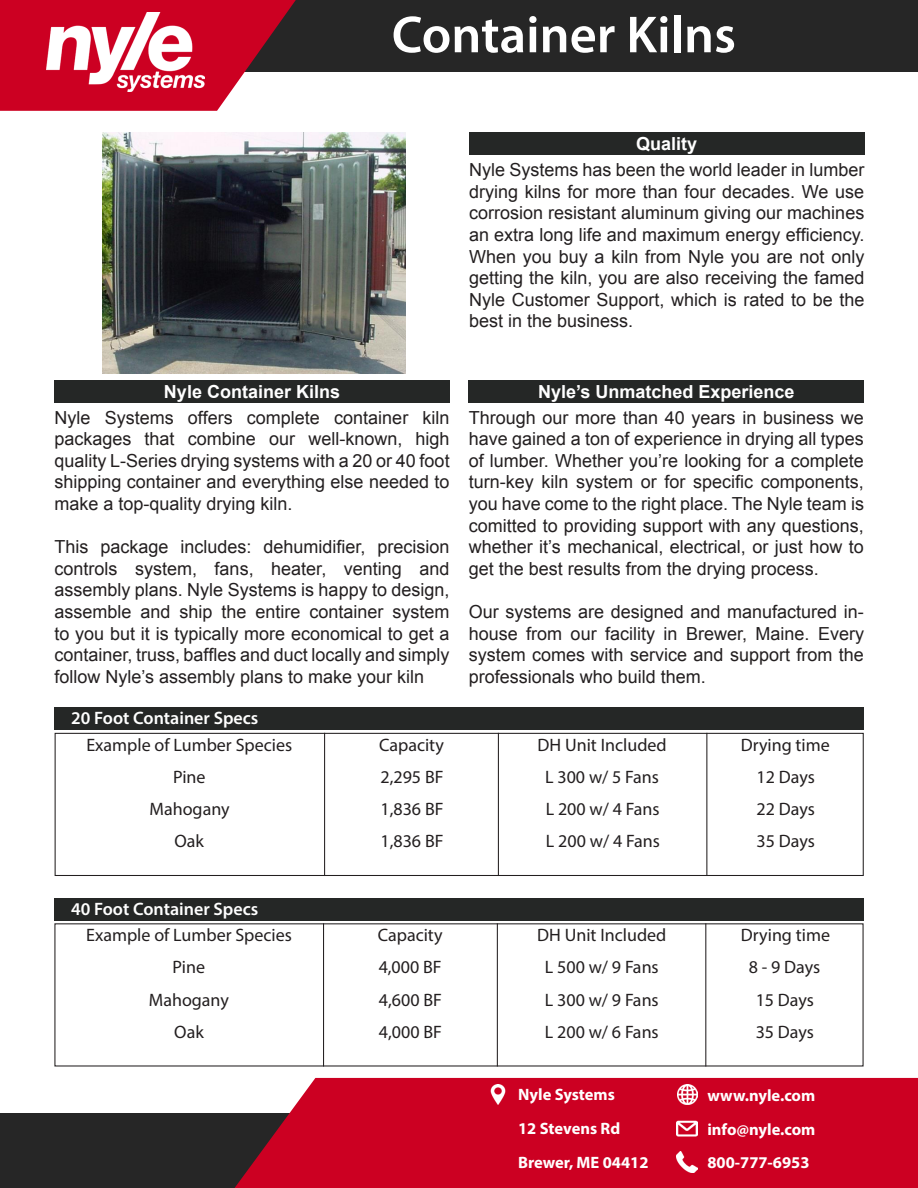
<style>
.page{position:relative;width:918px;height:1188px;background:#fff}
.page>*{position:absolute;margin:0;border:0;box-sizing:border-box;transform-origin:0 0}
.t1{font:600 52.5px "Myriad Pro";color:#fff}
.t2{font:18px/21.6px "Arial";color:#231f20;text-align:justify}
.t3{font:18px "Myriad Pro";color:#231f20}
.t4{font:700 18px "Arial";color:#fff}
.t5{font:600 18px "Myriad Pro";color:#fff}
.t6{font:700 16.5px "Myriad Pro";color:#fff}
</style>
<div class="page">
<div style="left:55px;top:899px;width:809px;height:22px;background:#252726"></div>
<div style="left:54px;top:708px;width:810px;height:22px;background:#252726"></div>
<div style="left:469px;top:133px;width:395px;height:22px;background:#252726"></div>
<div style="left:54px;top:380px;width:396px;height:22px;background:#252726"></div>
<div style="left:469px;top:380px;width:395px;height:22px;background:#252726"></div>
<div style="left:0;top:0;width:918px;height:72px;background:#262626"></div>
<svg style="left:0;top:0;width:296px;height:111px"></svg>
<div style="left:0;top:1113px;width:918px;height:75px;background:#262626"></div>
<div style="left:235px;top:1078px;width:683px;height:110px;background:#c02"></div>
<img style="left:488px;top:1084px;width:20px;height:20px">
<img style="left:677px;top:1084px;width:20px;height:20px">
<img style="left:677px;top:1118px;width:20px;height:21px">
<img style="left:677px;top:1152px;width:20px;height:20px">
<img style="left:47px;top:13px;width:157px;height:79px">
<div style="left:55px;top:733px;width:809px;height:143px;border:1px solid #231f20"></div>
<hr style="left:324px;top:733px;width:1px;height:143px;background:#231f20">
<hr style="left:498px;top:733px;width:1px;height:143px;background:#231f20">
<hr style="left:706px;top:733px;width:1px;height:143px;background:#231f20">
<hr style="left:323px;top:923px;width:1px;height:144px;background:#231f20">
<hr style="left:497px;top:923px;width:1px;height:144px;background:#231f20">
<hr style="left:705px;top:923px;width:1px;height:144px;background:#231f20">
<img style="left:102px;top:133px;width:304px;height:240px">
<p class="t1" style="left:392px;top:1px;width:346px">Container Kilns</p>
<p class="t4" style="left:636px;top:132px;width:63px">Quality</p>
<p class="t2" style="left:469px;top:159px;width:397px">Nyle Systems has been the world leader in lumber drying kilns for more than four decades. We use corrosion resistant aluminum giving our machines an extra long life and maximum energy efficiency.<br>When you buy a kiln from Nyle you are not only getting the kiln, you are also receiving the famed Nyle Customer Support, which is rated to be the best in the business.</p>
<p class="t4" style="left:164px;top:380px;width:178px">Nyle Container Kilns</p>
<p class="t2" style="left:54px;top:407px;width:397px">Nyle Systems offers complete container kiln packages that combine our well-known, high quality L-Series drying systems with a 20 or 40 foot shipping container and everything else needed to make a top-quality drying kiln.</p>
<p class="t2" style="left:54px;top:536px;width:397px">This package includes: dehumidifier, precision controls system, fans, heater, venting and assembly plans. Nyle Systems is happy to design, assemble and ship the entire container system to you but it is typically more economical to get a container, truss, baffles and duct locally and simply follow Nyle’s assembly plans to make your kiln</p>
<p class="t5" style="left:71px;top:707px;width:189px">20 Foot Container Specs</p>
<p class="t4" style="left:538px;top:380px;width:258px">Nyle’s Unmatched Experience</p>
<p class="t2" style="left:469px;top:407px;width:397px">Through our more than 40 years in business we have gained a ton of experience in drying all types of lumber. Whether you’re looking for a complete turn-key kiln system or for specific components, you have come to the right place. The Nyle team is comitted to providing support with any questions, whether it’s mechanical, electrical, or just how to get the best results from the drying process.</p>
<p class="t2" style="left:469px;top:601px;width:397px">Our systems are designed and manufactured in&shy;house from our facility in Brewer, Maine. Every system comes with service and support from the professionals who build them.</p>
<p class="t3" style="left:86px;top:733px;width:207px">Example of Lumber Species</p>
<p class="t3" style="left:379px;top:733px;width:66px">Capacity</p>
<p class="t3" style="left:538px;top:733px;width:131px">DH Unit Included</p>
<p class="t3" style="left:741px;top:733px;width:91px">Drying time</p>
<p class="t3" style="left:173px;top:766px;width:34px">Pine</p>
<p class="t3" style="left:150px;top:798px;width:82px">Mahogany</p>
<p class="t3" style="left:175px;top:830px;width:31px">Oak</p>
<p class="t3" style="left:545px;top:766px;width:115px">L 300 w/ 5 Fans</p>
<p class="t3" style="left:546px;top:798px;width:115px">L 200 w/ 4 Fans</p>
<p class="t3" style="left:546px;top:830px;width:115px">L 200 w/ 4 Fans</p>
<p class="t3" style="left:381px;top:766px;width:64px">2,295 BF</p>
<p class="t3" style="left:381px;top:798px;width:64px">1,836 BF</p>
<p class="t3" style="left:381px;top:830px;width:64px">1,836 BF</p>
<p class="t3" style="left:757px;top:766px;width:60px">12 Days</p>
<p class="t3" style="left:757px;top:798px;width:60px">22 Days</p>
<p class="t3" style="left:757px;top:830px;width:60px">35 Days</p>
<p class="t5" style="left:71px;top:897px;width:189px">40 Foot Container Specs</p>
<p class="t3" style="left:86px;top:924px;width:207px">Example of Lumber Species</p>
<p class="t3" style="left:378px;top:924px;width:66px">Capacity</p>
<p class="t3" style="left:537px;top:924px;width:131px">DH Unit Included</p>
<p class="t3" style="left:741px;top:924px;width:91px">Drying time</p>
<p class="t3" style="left:173px;top:956px;width:34px">Pine</p>
<p class="t3" style="left:149px;top:988px;width:82px">Mahogany</p>
<p class="t3" style="left:174px;top:1021px;width:31px">Oak</p>
<p class="t3" style="left:545px;top:956px;width:115px">L 500 w/ 9 Fans</p>
<p class="t3" style="left:545px;top:988px;width:115px">L 300 w/ 9 Fans</p>
<p class="t3" style="left:545px;top:1021px;width:115px">L 200 w/ 6 Fans</p>
<p class="t3" style="left:379px;top:956px;width:64px">4,000 BF</p>
<p class="t3" style="left:379px;top:988px;width:64px">4,600 BF</p>
<p class="t3" style="left:379px;top:1021px;width:64px">4,000 BF</p>
<p class="t3" style="left:749px;top:956px;width:73px">8 - 9 Days</p>
<p class="t3" style="left:756px;top:988px;width:60px">15 Days</p>
<p class="t3" style="left:756px;top:1021px;width:60px">35 Days</p>
<p class="t6" style="left:518px;top:1084px;width:98px">Nyle Systems</p>
<p class="t6" style="left:518px;top:1118px;width:104px">12 Stevens Rd</p>
<p class="t6" style="left:518px;top:1152px;width:132px">Brewer, ME 04412</p>
<p class="t6" style="left:707px;top:1084px;width:109px">www.nyle.com</p>
<p class="t6" style="left:707px;top:1118px;width:110px">info@nyle.com</p>
<p class="t6" style="left:707px;top:1152px;width:104px">800-777-6953</p>
</div>
